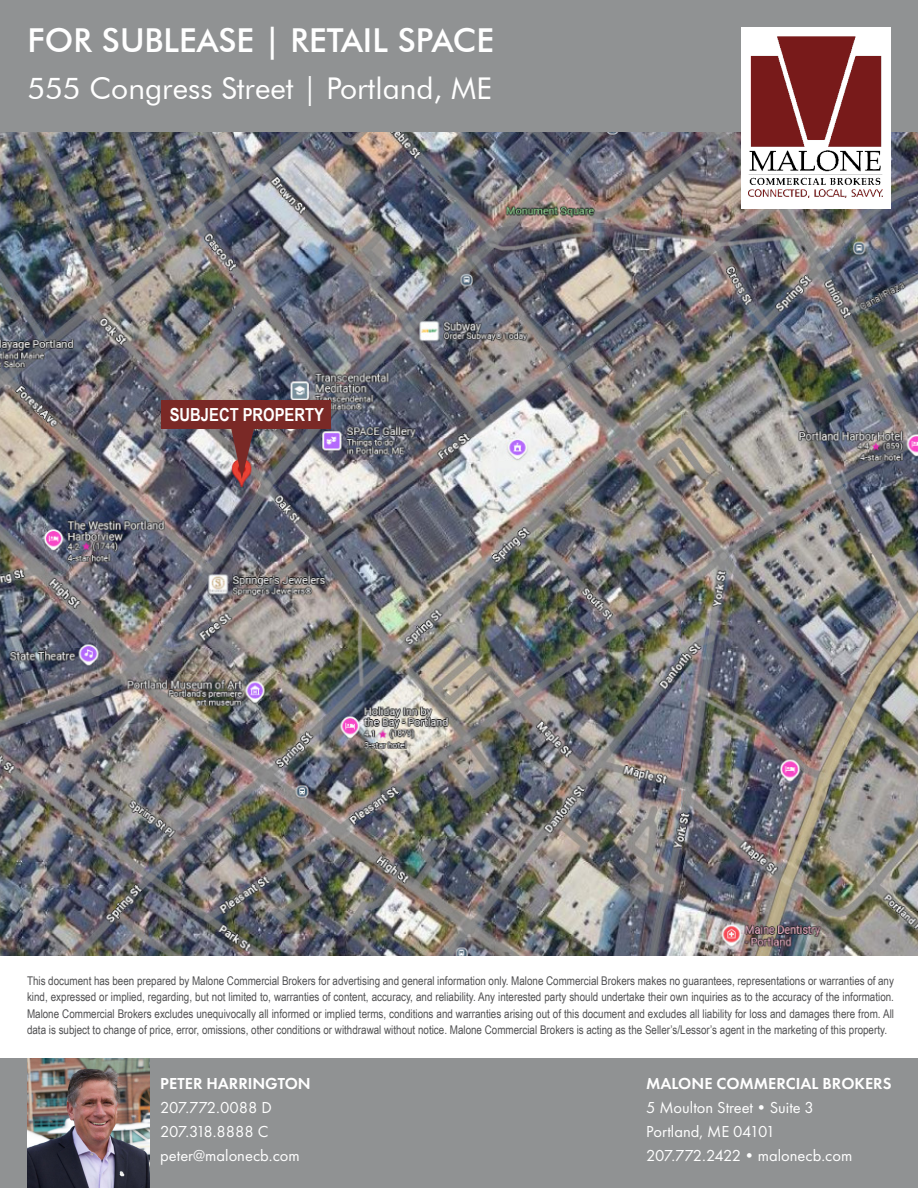
<style>
.page{position:relative;width:918px;height:1188px;background:#fff}
.page>*{position:absolute;margin:0;border:0;box-sizing:border-box;transform-origin:0 0}
.t1{font:500 33px "Futura BT";color:#fff}
.t2{font:30px "Futura BT";color:#fff}
.t3{font:700 18px "Arial Narrow";color:#fff}
.t4{font:16.5px "Futura PT";color:#fff}
.t5{font:600 16.5px "Futura PT";color:#fff}
.t6{font:16.5px "Futura PT";letter-spacing:-.025em;color:#fff}
.t7{font:12px/16.5px "Arial Narrow";color:#505052;text-align:justify}
</style>
<div class="page">
<img style="left:0;top:131px;width:918px;height:824px">
<div style="left:0;top:0;width:918px;height:131px;background:#909293"></div>
<div style="left:0;top:1058px;width:918px;height:130px;background:#909293"></div>
<img style="left:27px;top:1058px;width:122px;height:130px">
<div style="left:162px;top:400px;width:169px;height:29px;background:#7a2926"></div>
<svg style="left:231px;top:429px;width:23px;height:50px"></svg>
<div style="left:742px;top:27px;width:149px;height:181px;background:#fff"></div>
<img style="left:748px;top:36px;width:135px;height:162px">
<p class="t1" style="left:28px;top:20px;width:468px">FOR SUBLEASE | RETAIL SPACE</p>
<p class="t2" style="left:28px;top:70px;width:466px">555 Congress Street | Portland, ME</p>
<p class="t3" style="left:170px;top:401px;width:156px">SUBJECT PROPERTY</p>
<p class="t7" style="left:27px;top:972px;width:869px">This document has been prepared by Malone Commercial Brokers for advertising and general information only. Malone Commercial Brokers makes no guarantees, representations or warranties of any kind, expressed or implied, regarding, but not limited to, warranties of content, accuracy, and reliability. Any interested party should undertake their own inquiries as to the accuracy of the information.<br>Malone Commercial Brokers excludes unequivocally all informed or implied terms, conditions and warranties arising out of this document and excludes all liability for loss and damages there from. All data is subject to change of price, error, omissions, other conditions or withdrawal without notice. Malone Commercial Brokers is acting as the Seller’s/Lessor’s agent in the marketing of this property.</p>
<p class="t5" style="left:160px;top:1073px;width:152px">PETER HARRINGTON</p>
<p class="t4" style="left:160px;top:1098px;width:113px">207.772.0088 D</p>
<p class="t6" style="left:160px;top:1122px;width:110px">207.318.8888 C</p>
<p class="t4" style="left:160px;top:1146px;width:141px">peter@malonecb.com</p>
<p class="t5" style="left:646px;top:1073px;width:247px">MALONE COMMERCIAL BROKERS</p>
<p class="t4" style="left:646px;top:1098px;width:169px">5 Moulton Street•Suite 3</p>
<p class="t4" style="left:646px;top:1122px;width:131px">Portland, ME 04101</p>
<p class="t4" style="left:646px;top:1146px;width:208px">207.772.2422•malonecb.com</p>
</div>
